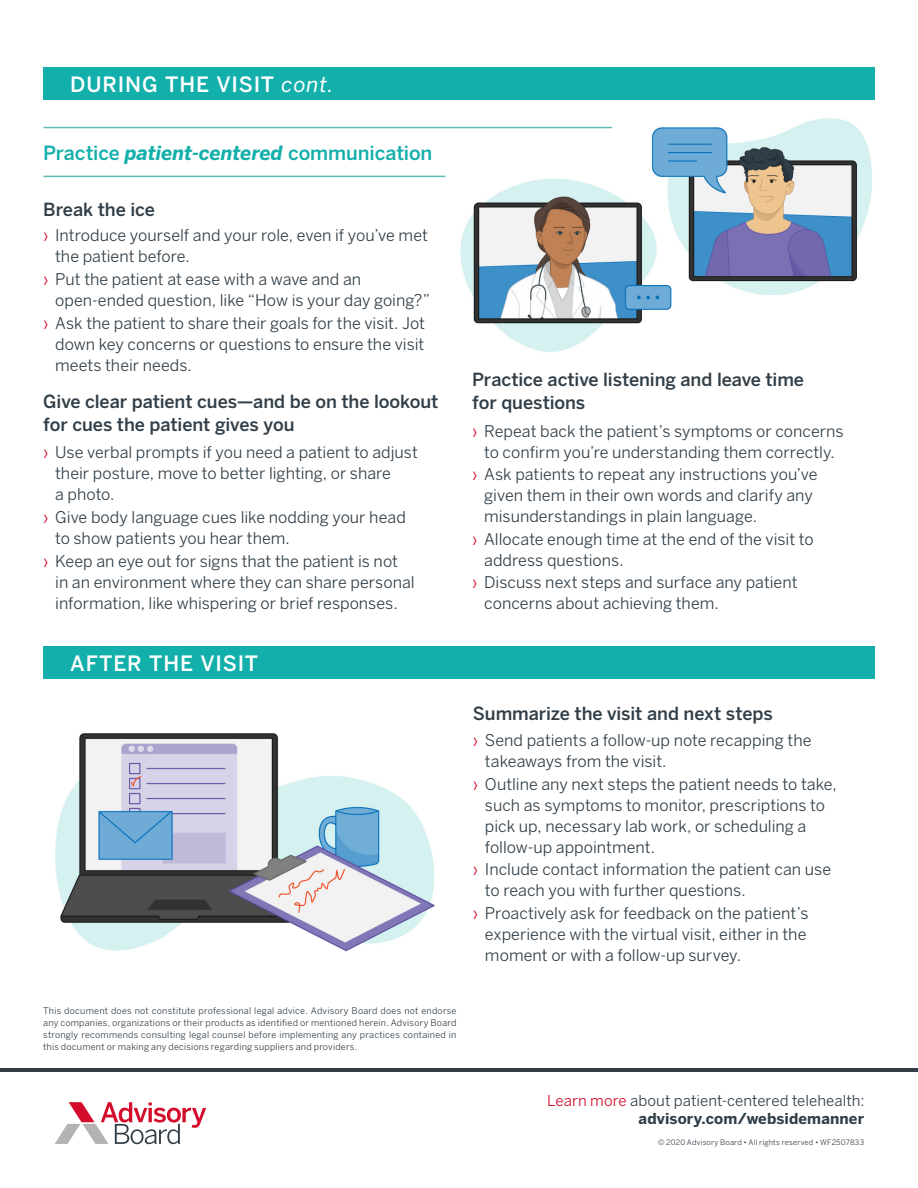
<style>
.page{position:relative;width:918px;height:1188px;background:#fff}
.page>*{position:absolute;margin:0;border:0;box-sizing:border-box;transform-origin:0 0}
.t1{font:500 21px "Benton Sans";letter-spacing:.04em;color:#fff}
.subhead{font:500 19.5px "Benton Sans";letter-spacing:-.005em;color:#13afaa}
.subhead-2{font:500 18px/23.4px "Benton Sans";letter-spacing:-.005em;color:#313e48}
.t2{font:16.05px/21px "Benton Sans";color:#313e48}
.Call_to_Action{font:15px/18px "Benton Sans";letter-spacing:.005em;color:#313e48;text-align:right}
.Body_Text{font:9px/12px "Benton Sans";letter-spacing:.025em;color:#313e48;text-align:justify}
.WF_Number{font:7.5px "Benton Sans";letter-spacing:.025em;color:#313e48}
.s1{font-weight:400;font-style:italic}
.s2{font-weight:700;font-style:italic}
.s3{color:#d30d2b}
.s4{font-weight:700}
</style>
<div class="page">
<svg style="left:55px;top:1102px;width:151px;height:42px"></svg>
<hr style="left:0;top:1068px;width:918px;height:4px;background:#313e48">
<img style="left:456px;top:118px;width:416px;height:234px">
<div style="left:43px;top:67px;width:832px;height:33px;background:#13afaa"></div>
<div style="left:43px;top:647px;width:832px;height:32px;background:#13afaa"></div>
<hr style="left:44px;top:176px;width:401px;height:1px;background:#5dbcb8">
<hr style="left:44px;top:127px;width:568px;height:1px;background:#5dbcb8">
<img style="left:55px;top:733px;width:380px;height:219px">
<p class="t1" style="left:70px;top:72px;width:265px">DURING THE VISIT <span class="s1">cont.</span></p>
<p class="subhead" style="left:43px;top:141px;width:391px">Practice <span class="s2">patient-centered</span> communication</p>
<p class="subhead-2" style="left:43px;top:197px;width:113px">Break the ice</p>
<p class="t2" style="left:55px;top:225px;width:374px;text-indent:-12px"><span class="s3">›</span> Introduce yourself and your role, even if you’ve met the patient before.</p>
<p class="t2" style="left:55px;top:268px;width:376px;text-indent:-12px"><span class="s3">›</span> Put the patient at ease with a wave and an open-ended question, like “How is your day going?”</p>
<p class="t2" style="left:55px;top:312px;width:371px;text-align:justify;text-indent:-12px"><span class="s3">›</span> Ask the patient to share their goals for the visit. Jot down key concerns or questions to ensure the visit meets their needs.</p>
<p class="subhead-2" style="left:43px;top:390px;width:397px">Give clear patient cues—and be on the lookout for cues the patient gives you</p>
<p class="t2" style="left:55px;top:442px;width:364px;text-indent:-12px"><span class="s3">›</span> Use verbal prompts if you need a patient to adjust their posture, move to better lighting, or share<br>a photo.</p>
<p class="t2" style="left:55px;top:506px;width:352px;text-indent:-12px"><span class="s3">›</span> Give body language cues like nodding your head to show patients you hear them.</p>
<p class="t2" style="left:55px;top:550px;width:361px;text-indent:-12px"><span class="s3">›</span> Keep an eye out for signs that the patient is not in an environment where they can share personal information, like whispering or brief responses.</p>
<p class="t1" style="left:70px;top:651px;width:190px">AFTER THE VISIT</p>
<p class="subhead-2" style="left:472px;top:367px;width:333px">Practice active listening and leave time for questions</p>
<p class="t2" style="left:472px;top:420px;width:373px;text-align:center"><span class="s3">›</span> Repeat back the patient’s symptoms or concerns to confirm you’re understanding them correctly.</p>
<p class="t2" style="left:484px;top:464px;width:335px;text-indent:-12px"><span class="s3">›</span> Ask patients to repeat any instructions you’ve given them in their own words and clarify any misunderstandings in plain language.</p>
<p class="t2" style="left:484px;top:528px;width:331px;text-indent:-12px"><span class="s3">›</span> Allocate enough time at the end of the visit to address questions.</p>
<p class="t2" style="left:484px;top:572px;width:315px;text-indent:-12px"><span class="s3">›</span> Discuss next steps and surface any patient concerns about achieving them.</p>
<p class="subhead-2" style="left:473px;top:702px;width:301px">Summarize the visit and next steps</p>
<p class="t2" style="left:485px;top:729px;width:328px;text-indent:-12px"><span class="s3">›</span> Send patients a follow-up note recapping the takeaways from the visit.</p>
<p class="t2" style="left:485px;top:773px;width:353px;text-indent:-12px"><span class="s3">›</span> Outline any next steps the patient needs to take, such as symptoms to monitor, prescriptions to pick up, necessary lab work, or scheduling a follow-up appointment.</p>
<p class="t2" style="left:485px;top:859px;width:348px;text-indent:-12px"><span class="s3">›</span> Include contact information the patient can use to reach you with further questions.</p>
<p class="t2" style="left:485px;top:902px;width:325px;text-indent:-12px"><span class="s3">›</span> Proactively ask for feedback on the patient’s experience with the virtual visit, either in the moment or with a follow-up survey.</p>
<p class="Body_Text" style="left:43px;top:1004px;width:415px">This document does not constitute professional legal advice. Advisory Board does not endorse any companies, organizations or their products as identified or mentioned herein. Advisory Board strongly recommends consulting legal counsel before implementing any practices contained in this document or making any decisions regarding suppliers and providers.</p>
<p class="Call_to_Action" style="left:547px;top:1091px;width:319px"><span class="s3">Learn more</span> about patient-centered telehealth: <span class="s4">advisory.com/websidemanner</span></p>
<p class="WF_Number" style="left:658px;top:1137px;width:208px">© 2020 Advisory Board • All rights reserved • WF2507833</p>
</div>
